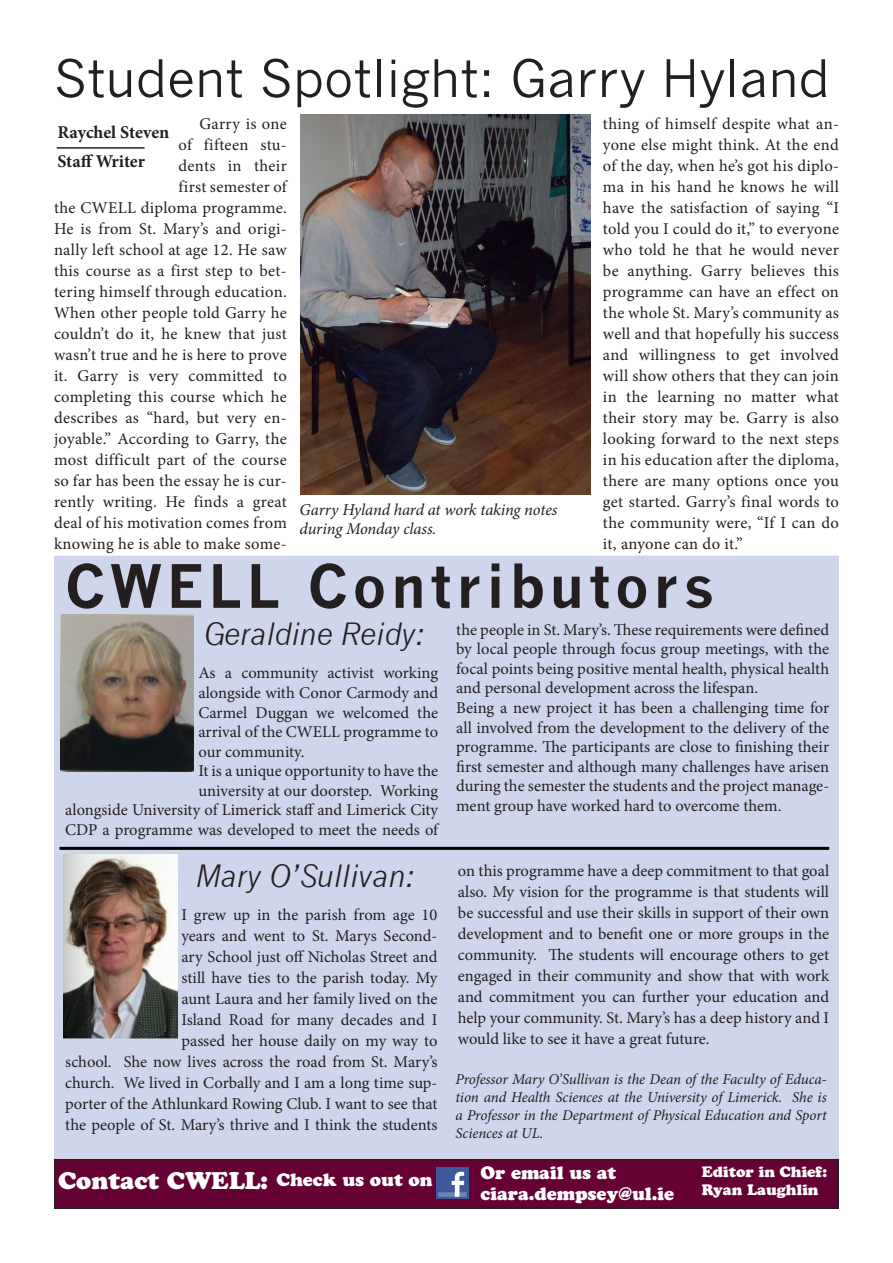
<style>
.page{position:relative;width:893px;height:1263px;background:#fff}
.page>*{position:absolute;margin:0;border:0;box-sizing:border-box;transform-origin:0 0}
.t1{font:700 58.5px "News Gothic";letter-spacing:.08em;color:#231f20}
.t2{font:51px "News Gothic";color:#231f20}
.t3{font:italic 30px "News Gothic";color:#231f20}
.t4{font:24px "Cooper Black Std";color:#fff}
.t5{font:18px "Cooper Black Std";color:#fff}
.t6{font:700 18px "Minion Pro";letter-spacing:-.005em;color:#231f20}
.t7{font:16.5px/21px "Minion Pro";letter-spacing:.005em;color:#231f20;text-align:justify}
.t8{font:italic 16.5px/19.8px "Minion Pro";letter-spacing:-.01em;color:#231f20}
.t9{font:italic 15px/18px "Minion Pro";letter-spacing:-.005em;color:#231f20;text-align:justify}
.t10{font:15px "Cooper Black Std";color:#fff}
</style>
<div class="page">
<div style="left:54px;top:556px;width:785px;height:602px;background:#cfd5ed"></div>
<hr style="left:57px;top:147px;width:88px;height:2px;background:#231f20">
<img style="left:301px;top:114px;width:289px;height:380px">
<img style="left:64px;top:854px;width:113px;height:184px">
<img style="left:60px;top:614px;width:134px;height:158px">
<hr style="left:60px;top:847px;width:769px;height:3px;background:#000">
<div style="left:55px;top:1159px;width:783px;height:49px;background:#650133"></div>
<div style="left:54px;top:1159px;width:785px;height:50px;border:2px solid #231f20"></div>
<img style="left:437px;top:1168px;width:31px;height:31px">
<p class="t2" style="left:54px;top:49px;width:777px">Student Spotlight: Garry Hyland</p>
<p class="t6" style="left:57px;top:119px;width:114px">Raychel Steven</p>
<p class="t6" style="left:57px;top:149px;width:89px">Staff Writer</p>
<p class="t7" style="left:54px;top:114px;width:234px;text-align:right">Garry is one<br>of fifteen stu-<br>dents in their<br>first semester of<br>the CWELL diploma programme.<br>He is from St. Mary’s and origi&shy;nally left school at age 12. He saw this course as a first step to bet&shy;tering himself through education.<br>When other people told Garry he couldn’t do it, he knew that just wasn’t true and he is here to prove it. Garry is very committed to completing this course which he describes as “hard, but very en&shy;joyable.” According to Garry, the most difficult part of the course so far has been the essay he is cur&shy;rently writing. He finds a great deal of his motivation comes from knowing he is able to make some-</p>
<p class="t7" style="left:603px;top:114px;width:238px">thing of himself despite what an&shy;yone else might think. At the end of the day, when he’s got his diplo&shy;ma in his hand he knows he will have the satisfaction of saying “I told you I could do it,” to everyone who told he that he would never be anything. Garry believes this programme can have an effect on the whole St. Mary’s community as well and that hopefully his success and willingness to get involved will show others that they can join in the learning no matter what their story may be. Garry is also looking forward to the next steps in his education after the diploma, there are many options once you get started. Garry’s final words to the community were, “If I can do it, anyone can do it.”</p>
<p class="t8" style="left:300px;top:499px;width:259px">Garry Hyland hard at work taking notes during Monday class.</p>
<p class="t1" style="left:65px;top:551px;width:651px">CWELL Contributors</p>
<p class="t3" style="left:204px;top:617px;width:223px">Geraldine Reidy:</p>
<p class="t7" style="left:198px;top:663px;width:241px;line-height:19.5px">As a community activist working alongside with Conor Carmody and Carmel Duggan we welcomed the arrival of the CWELL programme to our community.</p>
<p class="t7" style="left:65px;top:761px;width:374px;line-height:19.5px;text-align:right">It is a unique opportunity to have the<br>university at our doorstep. Working<br>alongside University of Limerick staff and Limerick City CDP a programme was developed to meet the needs of</p>
<p class="t7" style="left:456px;top:620px;width:374px;line-height:19.5px">the people in St. Mary’s. These requirements were defined by local people through focus group meetings, with the focal points being positive mental health, physical health and personal development across the lifespan.</p>
<p class="t7" style="left:456px;top:698px;width:374px;line-height:19.5px">Being a new project it has been a challenging time for all involved from the development to the delivery of the programme. The participants are close to finishing their first semester and although many challenges have arisen during the semester the students and the project manage&shy;ment group have worked hard to overcome them.</p>
<p class="t3" style="left:195px;top:858px;width:221px">Mary O’Sullivan:</p>
<p class="t7" style="left:458px;top:861px;width:373px">on this programme have a deep commitment to that goal also. My vision for the programme is that students will be successful and use their skills in support of their own development and to benefit one or more groups in the community. The students will encourage others to get engaged in their community and show that with work and commitment you can further your education and help your community. St. Mary’s has a deep history and I would like to see it have a great future.</p>
<p class="t9" style="left:455px;top:1070px;width:373px">Professor Mary O’Sullivan is the Dean of the Faculty of Educa&shy;tion and Health Sciences at the University of Limerick. She is a Professor in the Department of Physical Education and Sport Sciences at UL.</p>
<p class="t4" style="left:58px;top:1166px;width:212px">Contact CWELL:</p>
<p class="t5" style="left:276px;top:1169px;width:158px">Check us out on</p>
<p class="t7" style="left:65px;top:904px;width:374px;text-align:right">I grew up in the parish from age 10<br>years and went to St. Marys Second-<br>ary School just off Nicholas Street and<br>still have ties to the parish today. My<br>aunt Laura and her family lived on the<br>Island Road for many decades and I<br>passed her house daily on my way to<br>school. She now lives across the road from St. Mary’s church. We lived in Corbally and I am a long time sup&shy;porter of the Athlunkard Rowing Club. I want to see that the people of St. Mary’s thrive and I think the students</p>
<p class="t5" style="left:480px;top:1162px;width:137px">Or email us at</p>
<p class="t5" style="left:480px;top:1183px;width:195px">ciara.dempsey@ul.ie</p>
<p class="t10" style="left:702px;top:1163px;width:127px">Editor in Chief:</p>
<p class="t10" style="left:702px;top:1181px;width:118px">Ryan Laughlin</p>
</div>
